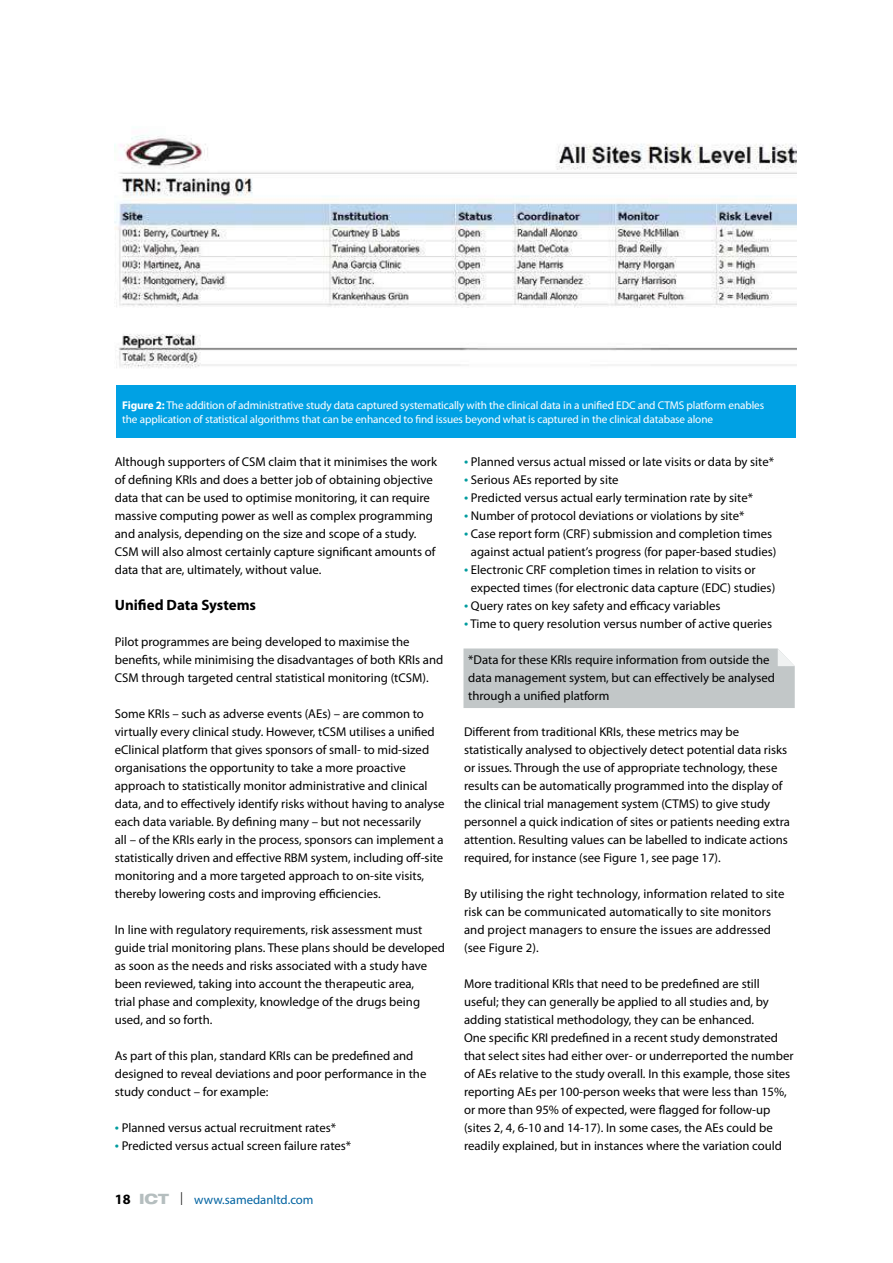
<style>
.page{position:relative;width:893px;height:1263px;background:#fff}
.page>*{position:absolute;margin:0;border:0;box-sizing:border-box;transform-origin:0 0}
.t1{font:700 15px "Myriad Pro";color:#000}
.t2{font:12.75px/18px "Myriad Pro";color:#000}
.t3{font:12.75px "Myriad Pro";color:#0063a1}
.t4{font:11.25px/14.2px "Myriad Pro";letter-spacing:-.01em;color:#fff}
.s1{font-weight:700}
.s2{font-size:15px;color:#009c9e}
.s3{font-weight:700;font-size:14.25px;color:#000}
.s4{font-family:"Helvetica Neue LT Std";font-weight:800;font-stretch:expanded;font-size:14.25px;color:#b5bebf}
.s5{font-family:"Helvetica Neue LT Std";font-weight:100;font-size:18px;color:#000}
</style>
<div class="page">
<div style="left:463px;top:648px;width:332px;height:60px;background:#c2c7c8"></div>
<img style="left:115px;top:135px;width:681px;height:233px">
<div style="left:116px;top:385px;width:679px;height:53px;background:#00a1e4"></div>
<p class="t4" style="left:122px;top:398px;width:643px"><span class="s1">Figure 2:</span> The addition of administrative study data captured systematically with the clinical data in a unified EDC and CTMS platform enables the application of statistical algorithms that can be enhanced to find issues beyond what is captured in the clinical database alone</p>
<p class="t2" style="left:115px;top:453px;width:324px">Although supporters of CSM claim that it minimises the work of defining KRIs and does a better job of obtaining objective data that can be used to optimise monitoring, it can require massive computing power as well as complex programming and analysis, depending on the size and scope of a study.<br>CSM will also almost certainly capture significant amounts of data that are, ultimately, without value.</p>
<p class="t1" style="left:115px;top:597px;width:143px">Unified Data Systems</p>
<p class="t2" style="left:115px;top:633px;width:330px">Pilot programmes are being developed to maximise the benefits, while minimising the disadvantages of both KRIs and<br>CSM through targeted central statistical monitoring (tCSM).</p>
<p class="t2" style="left:115px;top:705px;width:331px">Some KRIs – such as adverse events (AEs) – are common to virtually every clinical study. However, tCSM utilises a unified eClinical platform that gives sponsors of small- to mid-sized organisations the opportunity to take a more proactive approach to statistically monitor administrative and clinical data, and to effectively identify risks without having to analyse each data variable. By defining many – but not necessarily<br>all – of the KRIs early in the process, sponsors can implement a statistically driven and effective RBM system, including off-site monitoring and a more targeted approach to on-site visits, thereby lowering costs and improving efficiencies.</p>
<p class="t2" style="left:115px;top:921px;width:332px">In line with regulatory requirements, risk assessment must guide trial monitoring plans. These plans should be developed as soon as the needs and risks associated with a study have been reviewed, taking into account the therapeutic area,<br>trial phase and complexity, knowledge of the drugs being used, and so forth.</p>
<p class="t2" style="left:115px;top:1047px;width:313px">As part of this plan, standard KRIs can be predefined and designed to reveal deviations and poor performance in the study conduct – for example:</p>
<p class="t2" style="left:115px;top:1119px;width:223px"><span class="s2">•</span> Planned versus actual recruitment rates*</p>
<p class="t2" style="left:115px;top:1137px;width:238px"><span class="s2">•</span> Predicted versus actual screen failure rates*</p>
<p class="t3" style="left:115px;top:1192px;width:200px"><span class="s3">18</span> <span class="s4">ICT</span> <span class="s5">l</span> www.samedanltd.com</p>
<p class="t2" style="left:464px;top:453px;width:312px"><span class="s2">•</span> Planned versus actual missed or late visits or data by site*</p>
<p class="t2" style="left:464px;top:471px;width:156px"><span class="s2">•</span> Serious AEs reported by site</p>
<p class="t2" style="left:464px;top:489px;width:291px"><span class="s2">•</span> Predicted versus actual early termination rate by site*</p>
<p class="t2" style="left:464px;top:507px;width:282px"><span class="s2">•</span> Number of protocol deviations or violations by site*</p>
<p class="t2" style="left:464px;top:525px;width:314px;text-align:center"><span class="s2">•</span> Case report form (CRF) submission and completion times against actual patient’s progress (for paper-based studies)</p>
<p class="t2" style="left:471px;top:561px;width:306px;text-indent:-7px"><span class="s2">•</span> Electronic CRF completion times in relation to visits or expected times (for electronic data capture (EDC) studies)</p>
<p class="t2" style="left:464px;top:597px;width:258px"><span class="s2">•</span> Query rates on key safety and efficacy variables</p>
<p class="t2" style="left:464px;top:615px;width:310px"><span class="s2">•</span> Time to query resolution versus number of active queries</p>
<p class="t2" style="left:468px;top:651px;width:308px">*Data for these KRIs require information from outside the data management system, but can effectively be analysed through a unified platform</p>
<p class="t2" style="left:464px;top:723px;width:327px">Different from traditional KRIs, these metrics may be statistically analysed to objectively detect potential data risks or issues. Through the use of appropriate technology, these results can be automatically programmed into the display of the clinical trial management system (CTMS) to give study personnel a quick indication of sites or patients needing extra attention. Resulting values can be labelled to indicate actions required, for instance (see Figure 1, see page 17).</p>
<p class="t2" style="left:464px;top:885px;width:322px">By utilising the right technology, information related to site risk can be communicated automatically to site monitors and project managers to ensure the issues are addressed (see Figure 2).</p>
<p class="t2" style="left:464px;top:975px;width:331px">More traditional KRIs that need to be predefined are still useful; they can generally be applied to all studies and, by adding statistical methodology, they can be enhanced.<br>One specific KRI predefined in a recent study demonstrated that select sites had either over- or underreported the number of AEs relative to the study overall. In this example, those sites reporting AEs per 100-person weeks that were less than 15%, or more than 95% of expected, were flagged for follow-up (sites 2, 4, 6-10 and 14-17). In some cases, the AEs could be readily explained, but in instances where the variation could</p>
</div>
